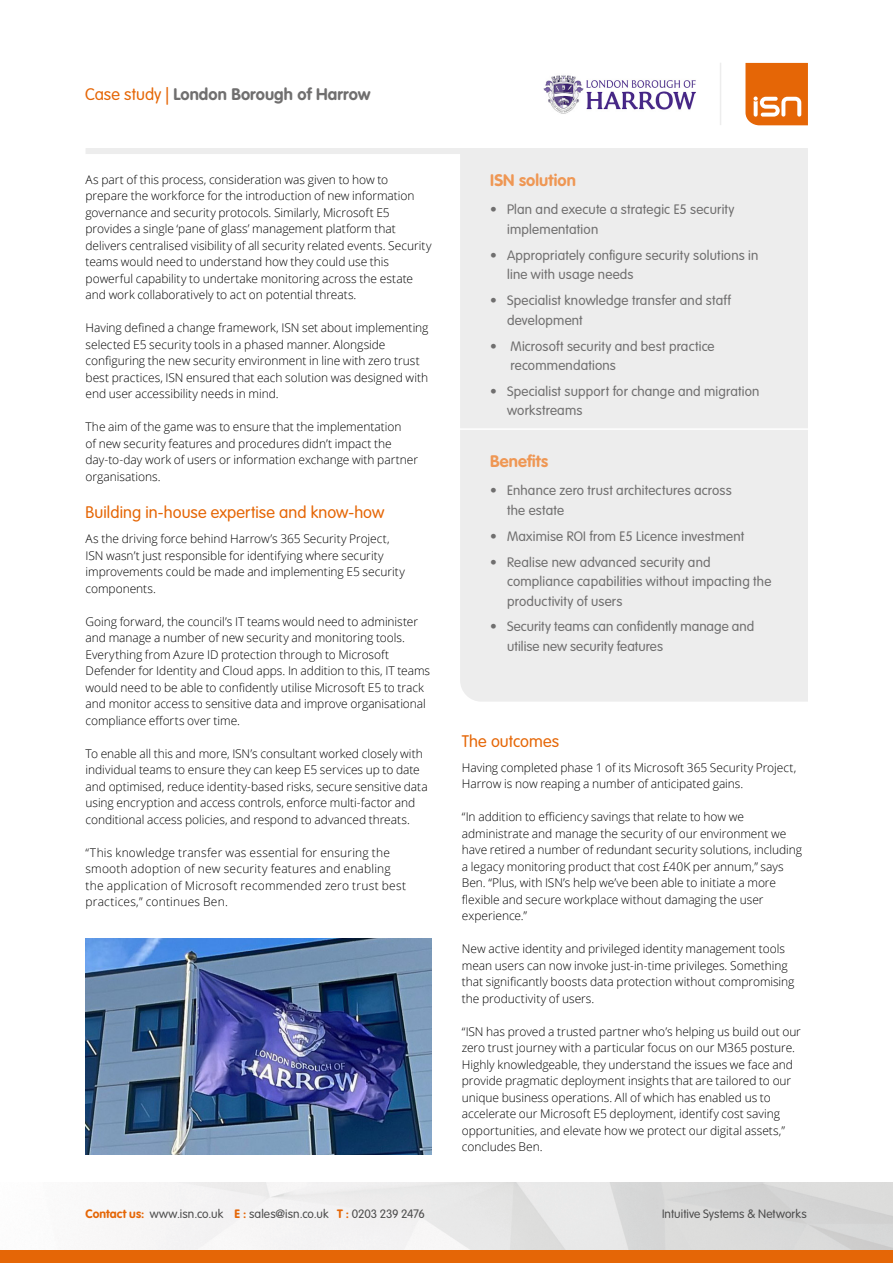
<style>
.page{position:relative;width:893px;height:1263px;background:#fff}
.page>*{position:absolute;margin:0;border:0;box-sizing:border-box;transform-origin:0 0}
.t1{font:300 16.5px "VAG Rounded Std";letter-spacing:.005em;color:#e56606}
.t2{font:700 16.5px "VAG Rounded Std";letter-spacing:.005em;color:#706f6f}
.t3{font:700 16.5px "VAG Rounded Std";letter-spacing:.01em;color:#ef9754}
.t4{font:300 13.5px/19.5px "VAG Rounded Std";letter-spacing:.015em;color:#706f6f}
.t5{font:300 12px/16.5px "Open Sans";letter-spacing:-.005em;color:#000}
.t6{font:300 12px/16.5px "Open Sans";letter-spacing:.015em;color:#000}
.t7{font:300 12px "VAG Rounded Std";letter-spacing:.005em;color:#4d4d4d}
.s1{font-weight:300;color:#e56606}
.s2{font-weight:700;color:#e56606}
</style>
<div class="page">
<svg style="left:745px;top:63px;width:63px;height:62px"></svg>
<div style="left:86px;top:148px;width:722px;height:6px;background:#ededed"></div>
<hr style="left:720px;top:63px;width:1px;height:62px;background:#ededed">
<div style="left:460px;top:154px;width:348px;height:548px;background:#ededed"></div>
<hr style="left:452px;top:428px;width:361px;height:2px;background:#fff">
<img style="left:85px;top:938px;width:347px;height:216px">
<div style="left:0;top:1250px;width:893px;height:13px;background:#e56606"></div>
<img style="left:543px;top:75px;width:153px;height:39px">
<h1 class="t2" style="left:85px;top:84px;width:287px"><span class="s1">Case study |</span> London Borough of Harrow</h1>
<p class="t5" style="left:86px;top:171px;width:348px">As part of this process, consideration was given to how to prepare the workforce for the introduction of new information governance and security protocols. Similarly, Microsoft E5 provides a single ‘pane of glass’ management platform that delivers centralised visibility of all security related events. Security teams would need to understand how they could use this powerful capability to undertake monitoring across the estate and work collaboratively to act on potential threats.</p>
<p class="t5" style="left:86px;top:319px;width:344px">Having defined a change framework, ISN set about implementing selected E5 security tools in a phased manner. Alongside configuring the new security environment in line with zero trust best practices, ISN ensured that each solution was designed with end user accessibility needs in mind.</p>
<p class="t5" style="left:86px;top:418px;width:334px">The aim of the game was to ensure that the implementation<br>of new security features and procedures didn’t impact the day-to-day work of users or information exchange with partner organisations.</p>
<h1 class="t1" style="left:86px;top:503px;width:300px">Building in-house expertise and know-how</h1>
<p class="t5" style="left:86px;top:530px;width:321px">As the driving force behind Harrow’s 365 Security Project, ISN wasn’t just responsible for identifying where security improvements could be made and implementing E5 security components.</p>
<p class="t5" style="left:86px;top:613px;width:346px">Going forward, the council’s IT teams would need to administer and manage a number of new security and monitoring tools.<br>Everything from Azure ID protection through to Microsoft Defender for Identity and Cloud apps. In addition to this, IT teams would need to be able to confidently utilise Microsoft E5 to track and monitor access to sensitive data and improve organisational compliance efforts over time.</p>
<p class="t5" style="left:86px;top:745px;width:344px">To enable all this and more, ISN’s consultant worked closely with individual teams to ensure they can keep E5 services up to date and optimised, reduce identity-based risks, secure sensitive data using encryption and access controls, enforce multi-factor and conditional access policies, and respond to advanced threats.</p>
<p class="t6" style="left:86px;top:844px;width:322px">“This knowledge transfer was essential for ensuring the smooth adoption of new security features and enabling the application of Microsoft recommended zero trust best practices,” continues Ben.</p>
<h1 class="t3" style="left:490px;top:171px;width:87px">ISN solution</h1>
<p class="t4" style="left:507px;top:200px;width:229px;text-indent:-17px">• Plan and execute a strategic E5 security implementation</p>
<p class="t4" style="left:507px;top:246px;width:253px;text-indent:-17px">• Appropriately configure security solutions in line with usage needs</p>
<p class="t4" style="left:507px;top:291px;width:225px;text-indent:-17px">• Specialist knowledge transfer and staff development</p>
<p class="t4" style="left:510px;top:337px;width:206px;text-indent:-20px">• Microsoft security and best practice recommendations</p>
<p class="t4" style="left:507px;top:382px;width:254px;text-indent:-17px">• Specialist support for change and migration workstreams</p>
<h1 class="t3" style="left:490px;top:452px;width:59px">Benefits</h1>
<p class="t4" style="left:507px;top:481px;width:226px;text-indent:-17px">• Enhance zero trust architectures across the estate</p>
<p class="t4" style="left:490px;top:527px;width:256px">• Maximise ROI from E5 Licence investment</p>
<p class="t4" style="left:507px;top:552px;width:266px;text-indent:-17px">• Realise new advanced security and compliance capabilities without impacting the productivity of users</p>
<p class="t4" style="left:507px;top:617px;width:249px;text-indent:-17px">• Security teams can confidently manage and utilise new security features</p>
<h1 class="t1" style="left:462px;top:731px;width:99px">The outcomes</h1>
<p class="t5" style="left:462px;top:759px;width:336px">Having completed phase 1 of its Microsoft 365 Security Project,<br>Harrow is now reaping a number of anticipated gains.</p>
<p class="t5" style="left:462px;top:808px;width:342px">“In addition to efficiency savings that relate to how we administrate and manage the security of our environment we have retired a number of redundant security solutions, including a legacy monitoring product that cost £40K per annum,” says Ben. “Plus, with ISN’s help we’ve been able to initiate a more flexible and secure workplace without damaging the user experience.”</p>
<p class="t5" style="left:462px;top:940px;width:334px">New active identity and privileged identity management tools mean users can now invoke just-in-time privileges. Something that significantly boosts data protection without compromising the productivity of users.</p>
<p class="t5" style="left:462px;top:1023px;width:341px">“ISN has proved a trusted partner who’s helping us build out our zero trust journey with a particular focus on our M365 posture.<br>Highly knowledgeable, they understand the issues we face and provide pragmatic deployment insights that are tailored to our unique business operations. All of which has enabled us to accelerate our Microsoft E5 deployment, identify cost saving opportunities, and elevate how we protect our digital assets,” concludes Ben.</p>
<p class="t7" style="left:86px;top:1207px;width:341px"><span class="s2">Contact us:</span> www.isn.co.uk <span class="s2">E :</span> sales@isn.co.uk <span class="s2">T :</span> 0203 239 2476</p>
<p class="t7" style="left:662px;top:1207px;width:146px">Intuitive Systems &amp; Networks</p>
</div>
